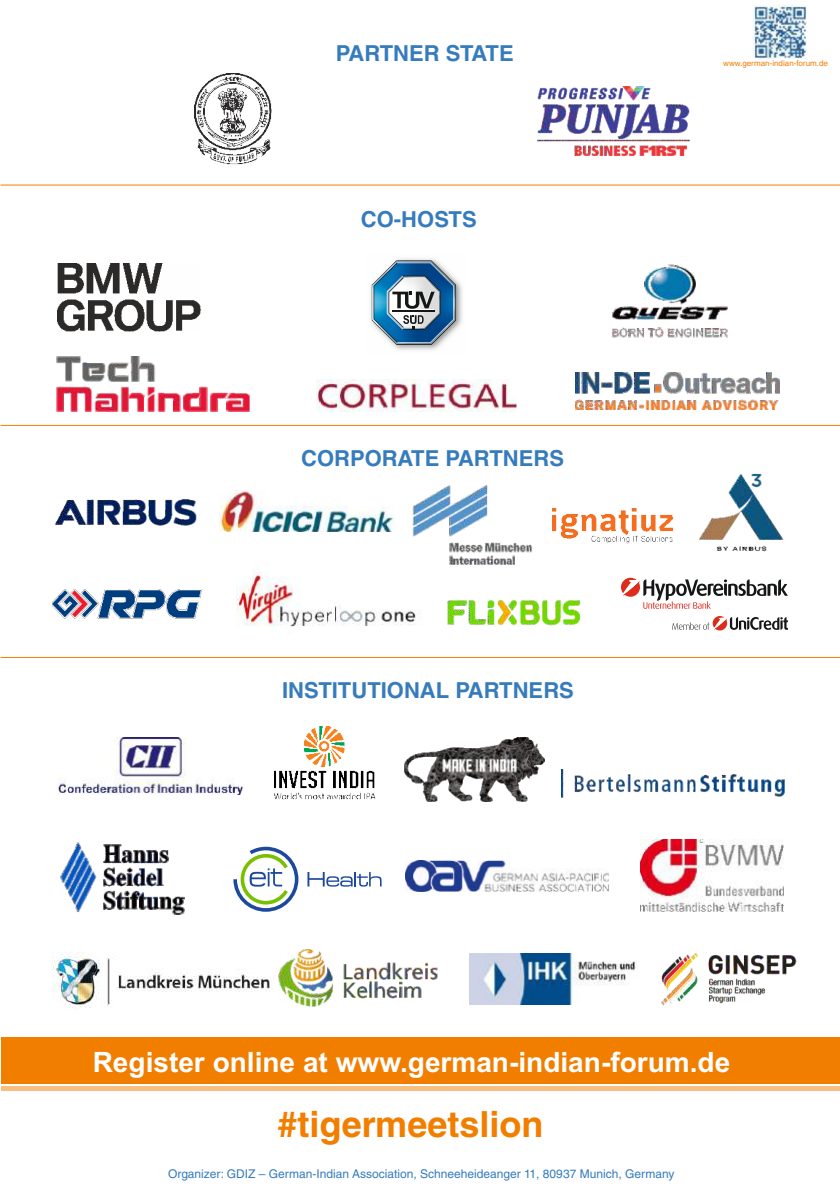
<style>
.page{position:relative;width:840px;height:1191px;background:#fff}
.page>*{position:absolute;margin:0;border:0;box-sizing:border-box;transform-origin:0 0}
.t1{font:700 36px "Helvetica LT Std";color:#f27e00}
.t2{font:700 28px "Arial";color:#fff}
.t3{font:700 22px "Helvetica LT Std";color:#367cbd}
.t4{font:12px "Helvetica LT Std";color:#367cbd}
.t5{font:8px "Helvetica LT Std";color:#f27e00}
</style>
<div class="page">
<svg style="left:233px;top:846px;width:65px;height:65px"></svg>
<svg style="left:307px;top:872px;width:74px;height:14px"></svg>
<hr style="left:1px;top:657px;width:838px;height:1px;background:#f27e00">
<img style="left:753px;top:6px;width:52px;height:52px">
<div style="left:1px;top:1037px;width:838px;height:46px;background:#f27e00"></div>
<img style="left:237px;top:573px;width:181px;height:54px">
<img style="left:412px;top:485px;width:121px;height:80px">
<img style="left:552px;top:508px;width:120px;height:35px">
<img style="left:447px;top:599px;width:134px;height:27px">
<img style="left:699px;top:473px;width:85px;height:79px">
<img style="left:58px;top:737px;width:184px;height:57px">
<img style="left:561px;top:769px;width:223px;height:28px">
<img style="left:404px;top:737px;width:140px;height:64px">
<img style="left:52px;top:952px;width:218px;height:56px">
<img style="left:61px;top:842px;width:123px;height:72px">
<img style="left:405px;top:860px;width:203px;height:31px">
<img style="left:640px;top:839px;width:142px;height:72px">
<img style="left:278px;top:949px;width:160px;height:58px">
<img style="left:469px;top:954px;width:168px;height:50px">
<img style="left:661px;top:952px;width:136px;height:54px">
<hr style="left:1px;top:1086px;width:838px;height:4px;background:#f8be80">
<img style="left:58px;top:263px;width:143px;height:68px">
<img style="left:316px;top:380px;width:200px;height:32px">
<img style="left:612px;top:264px;width:116px;height:74px">
<img style="left:575px;top:372px;width:203px;height:37px">
<img style="left:57px;top:356px;width:192px;height:55px">
<hr style="left:1px;top:425px;width:838px;height:1px;background:#f27e00">
<img style="left:370px;top:258px;width:92px;height:92px">
<svg style="left:371px;top:260px;width:85px;height:85px"></svg>
<img style="left:219px;top:490px;width:175px;height:41px">
<img style="left:54px;top:499px;width:142px;height:27px">
<svg style="left:672px;top:616px;width:115px;height:14px"></svg>
<svg style="left:621px;top:578px;width:166px;height:31px"></svg>
<img style="left:274px;top:726px;width:101px;height:74px">
<hr style="left:1px;top:185px;width:838px;height:1px;background:#f27e00">
<img style="left:194px;top:74px;width:77px;height:91px">
<img style="left:537px;top:86px;width:151px;height:69px">
<img style="left:52px;top:589px;width:151px;height:29px">
<h3 class="t3" style="left:336px;top:45px;width:179px">PARTNER STATE</h3>
<h3 class="t3" style="left:361px;top:211px;width:117px">CO-HOSTS</h3>
<h3 class="t3" style="left:301px;top:450px;width:264px">CORPORATE PARTNERS</h3>
<h3 class="t3" style="left:282px;top:682px;width:293px">INSTITUTIONAL PARTNERS</h3>
<p class="t5" style="left:722px;top:60px;width:106px">www.german-indian-forum.de</p>
<h2 class="t2" style="left:93px;top:1051px;width:638px">Register online at www.german-indian-forum.de</h2>
<h1 class="t1" style="left:277px;top:1111px;width:267px">#tigermeetslion</h1>
<p class="t4" style="left:168px;top:1169px;width:507px">Organizer: GDIZ – German-Indian Association, Schneeheideanger 11, 80937 Munich, Germany</p>
</div>
